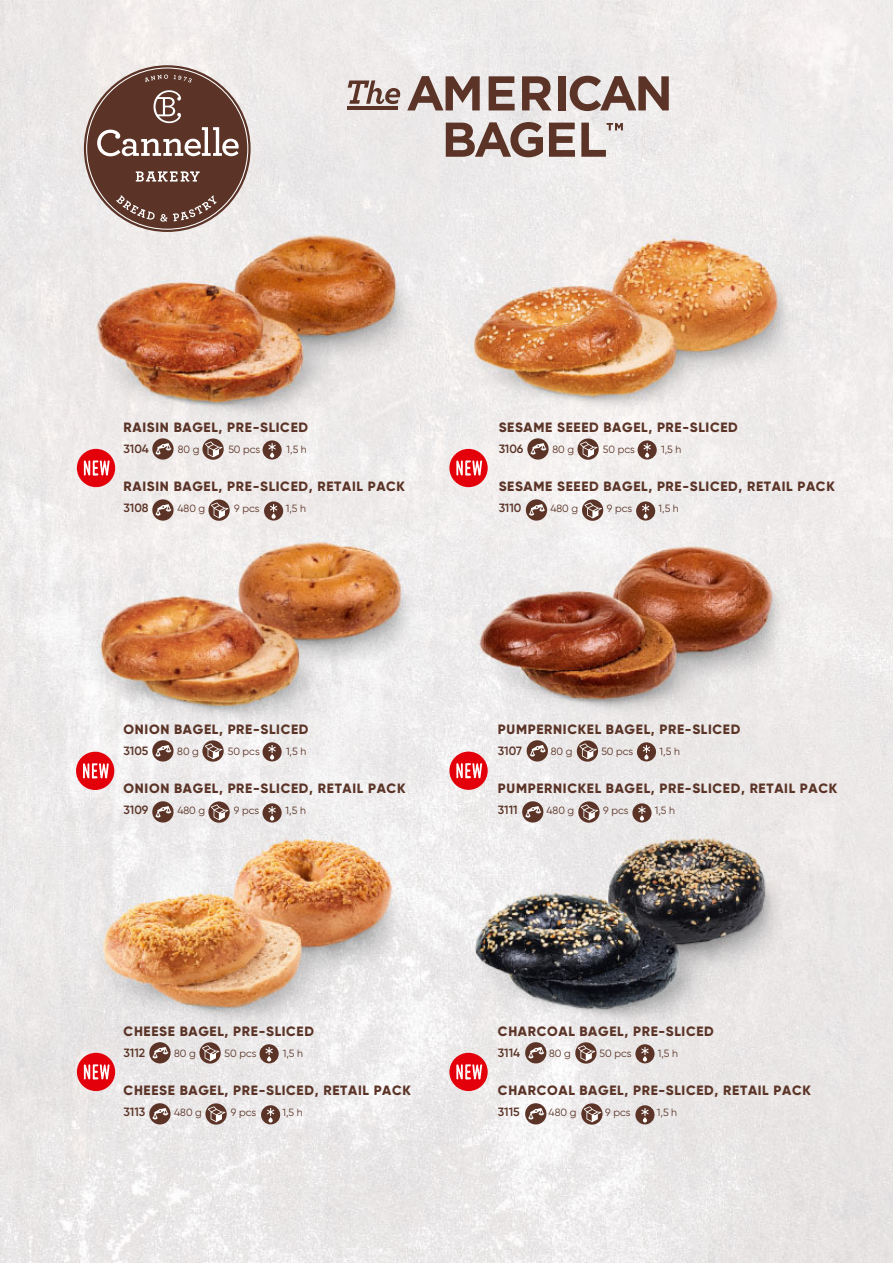
<style>
.page{position:relative;width:893px;height:1263px;background:#fff}
.page>*{position:absolute;margin:0;border:0;box-sizing:border-box;transform-origin:0 0}
.t1{font:800 13.5px "Gilroy";letter-spacing:.05em;color:#5b3427}
.t2{font:600 12px "Gilroy";color:#5b3427}
.t3{font:10.5px "Gilroy";color:#5b3427}
</style>
<div class="page">
<img style="left:0;top:0;width:893px;height:1263px">
<div style="left:77px;top:449px;width:38px;height:38px;background:#e3000b;border-radius:50%"></div>
<svg style="left:84px;top:460px;width:26px;height:16px"></svg>
<div style="left:449px;top:449px;width:39px;height:38px;background:#e3000b;border-radius:50%"></div>
<svg style="left:456px;top:460px;width:26px;height:16px"></svg>
<div style="left:449px;top:751px;width:39px;height:39px;background:#e3000b;border-radius:50%"></div>
<svg style="left:456px;top:763px;width:26px;height:15px"></svg>
<div style="left:77px;top:1053px;width:38px;height:38px;background:#e3000b;border-radius:50%"></div>
<svg style="left:84px;top:1064px;width:26px;height:15px"></svg>
<div style="left:449px;top:1053px;width:39px;height:38px;background:#e3000b;border-radius:50%"></div>
<svg style="left:456px;top:1064px;width:26px;height:15px"></svg>
<div style="left:264px;top:501px;width:19px;height:20px;background:#5b3427;border-radius:50%"></div>
<svg style="left:270px;top:504px;width:7px;height:15px"></svg>
<svg style="left:208px;top:499px;width:22px;height:22px"></svg>
<svg style="left:211px;top:502px;width:17px;height:16px"></svg>
<svg style="left:152px;top:499px;width:22px;height:22px"></svg>
<svg style="left:155px;top:504px;width:16px;height:12px"></svg>
<div style="left:263px;top:440px;width:19px;height:19px;background:#5b3427;border-radius:50%"></div>
<svg style="left:268px;top:443px;width:8px;height:15px"></svg>
<svg style="left:202px;top:438px;width:22px;height:22px"></svg>
<svg style="left:205px;top:441px;width:17px;height:16px"></svg>
<svg style="left:152px;top:438px;width:22px;height:22px"></svg>
<svg style="left:155px;top:443px;width:16px;height:12px"></svg>
<div style="left:76px;top:752px;width:38px;height:38px;background:#e3000b;border-radius:50%"></div>
<svg style="left:83px;top:763px;width:26px;height:15px"></svg>
<div style="left:263px;top:803px;width:19px;height:19px;background:#5b3427;border-radius:50%"></div>
<svg style="left:268px;top:806px;width:8px;height:15px"></svg>
<svg style="left:208px;top:801px;width:22px;height:22px"></svg>
<svg style="left:211px;top:804px;width:17px;height:16px"></svg>
<svg style="left:152px;top:801px;width:22px;height:21px"></svg>
<svg style="left:155px;top:806px;width:16px;height:11px"></svg>
<div style="left:263px;top:742px;width:19px;height:19px;background:#5b3427;border-radius:50%"></div>
<svg style="left:268px;top:745px;width:8px;height:15px"></svg>
<svg style="left:202px;top:740px;width:22px;height:22px"></svg>
<svg style="left:205px;top:743px;width:17px;height:16px"></svg>
<svg style="left:152px;top:740px;width:22px;height:21px"></svg>
<svg style="left:155px;top:745px;width:16px;height:11px"></svg>
<div style="left:636px;top:501px;width:19px;height:20px;background:#5b3427;border-radius:50%"></div>
<svg style="left:642px;top:504px;width:7px;height:15px"></svg>
<svg style="left:582px;top:499px;width:21px;height:22px"></svg>
<svg style="left:584px;top:502px;width:18px;height:16px"></svg>
<svg style="left:526px;top:499px;width:21px;height:22px"></svg>
<svg style="left:529px;top:504px;width:16px;height:12px"></svg>
<div style="left:638px;top:440px;width:19px;height:19px;background:#5b3427;border-radius:50%"></div>
<svg style="left:643px;top:443px;width:8px;height:15px"></svg>
<svg style="left:577px;top:438px;width:22px;height:22px"></svg>
<svg style="left:580px;top:441px;width:17px;height:16px"></svg>
<svg style="left:527px;top:438px;width:22px;height:22px"></svg>
<svg style="left:530px;top:443px;width:16px;height:12px"></svg>
<div style="left:632px;top:803px;width:19px;height:19px;background:#5b3427;border-radius:50%"></div>
<svg style="left:638px;top:806px;width:8px;height:15px"></svg>
<svg style="left:578px;top:801px;width:22px;height:22px"></svg>
<svg style="left:581px;top:804px;width:17px;height:16px"></svg>
<div style="left:522px;top:801px;width:21px;height:21px;background:#5b3427;border-radius:50%"></div>
<svg style="left:525px;top:806px;width:16px;height:11px"></svg>
<div style="left:637px;top:742px;width:19px;height:19px;background:#5b3427;border-radius:50%"></div>
<svg style="left:643px;top:745px;width:7px;height:15px"></svg>
<svg style="left:577px;top:740px;width:21px;height:22px"></svg>
<svg style="left:579px;top:743px;width:18px;height:16px"></svg>
<div style="left:527px;top:740px;width:21px;height:21px;background:#5b3427;border-radius:50%"></div>
<svg style="left:530px;top:745px;width:16px;height:11px"></svg>
<div style="left:261px;top:1105px;width:19px;height:19px;background:#5b3427;border-radius:50%"></div>
<svg style="left:267px;top:1108px;width:7px;height:14px"></svg>
<svg style="left:205px;top:1103px;width:22px;height:21px"></svg>
<svg style="left:208px;top:1106px;width:17px;height:16px"></svg>
<svg style="left:149px;top:1103px;width:22px;height:21px"></svg>
<svg style="left:152px;top:1108px;width:16px;height:11px"></svg>
<div style="left:260px;top:1044px;width:19px;height:19px;background:#5b3427;border-radius:50%"></div>
<svg style="left:265px;top:1047px;width:8px;height:14px"></svg>
<svg style="left:199px;top:1042px;width:22px;height:21px"></svg>
<svg style="left:202px;top:1045px;width:17px;height:16px"></svg>
<svg style="left:149px;top:1042px;width:22px;height:21px"></svg>
<svg style="left:152px;top:1047px;width:16px;height:11px"></svg>
<div style="left:635px;top:1105px;width:19px;height:19px;background:#5b3427;border-radius:50%"></div>
<svg style="left:641px;top:1108px;width:8px;height:14px"></svg>
<svg style="left:581px;top:1103px;width:22px;height:21px"></svg>
<svg style="left:584px;top:1106px;width:17px;height:16px"></svg>
<div style="left:525px;top:1103px;width:21px;height:21px;background:#5b3427;border-radius:50%"></div>
<svg style="left:528px;top:1108px;width:16px;height:11px"></svg>
<div style="left:635px;top:1044px;width:19px;height:19px;background:#5b3427;border-radius:50%"></div>
<svg style="left:641px;top:1047px;width:8px;height:14px"></svg>
<svg style="left:575px;top:1042px;width:22px;height:21px"></svg>
<svg style="left:578px;top:1045px;width:17px;height:16px"></svg>
<div style="left:525px;top:1042px;width:21px;height:21px;background:#5b3427;border-radius:50%"></div>
<svg style="left:528px;top:1047px;width:16px;height:11px"></svg>
<svg style="left:86px;top:67px;width:162px;height:163px;background:#876b61"></svg>
<svg style="left:348px;top:80px;width:52px;height:24px"></svg>
<svg style="left:407px;top:76px;width:73px;height:34px;background:#a08b84"></svg>
<svg style="left:489px;top:76px;width:26px;height:34px"></svg>
<svg style="left:522px;top:76px;width:29px;height:34px"></svg>
<div style="left:558px;top:76px;width:8px;height:34px;background:#5b3427"></div>
<svg style="left:570px;top:76px;width:99px;height:35px;background:#a38e87"></svg>
<svg style="left:446px;top:122px;width:97px;height:35px;background:#9a837c"></svg>
<svg style="left:549px;top:123px;width:26px;height:34px"></svg>
<hr style="left:347px;top:107px;width:51px;height:3px;background:#5b3427">
<svg style="left:581px;top:123px;width:42px;height:34px"></svg>
<p class="t1" style="left:124px;top:418px;width:186px">RAISIN BAGEL, PRE-SLICED</p>
<p class="t2" style="left:124px;top:441px;width:27px">3104</p>
<p class="t3" style="left:178px;top:443px;width:23px">80 g</p>
<p class="t3" style="left:228px;top:443px;width:33px">50 pcs</p>
<p class="t3" style="left:287px;top:443px;width:22px">1,5 h</p>
<p class="t1" style="left:499px;top:418px;width:241px">SESAME SEEED BAGEL, PRE-SLICED</p>
<p class="t2" style="left:499px;top:441px;width:26px">3106</p>
<p class="t3" style="left:552px;top:443px;width:23px">80 g</p>
<p class="t3" style="left:603px;top:443px;width:33px">50 pcs</p>
<p class="t3" style="left:661px;top:443px;width:22px">1,5 h</p>
<p class="t1" style="left:124px;top:478px;width:283px">RAISIN BAGEL, PRE-SLICED, RETAIL PACK</p>
<p class="t2" style="left:124px;top:501px;width:27px">3108</p>
<p class="t3" style="left:178px;top:502px;width:29px">480 g</p>
<p class="t3" style="left:234px;top:502px;width:27px">9 pcs</p>
<p class="t3" style="left:286px;top:502px;width:22px">1,5 h</p>
<p class="t1" style="left:499px;top:478px;width:338px">SESAME SEEED BAGEL, PRE-SLICED, RETAIL PACK</p>
<p class="t2" style="left:499px;top:501px;width:24px">3110</p>
<p class="t3" style="left:550px;top:502px;width:29px">480 g</p>
<p class="t3" style="left:607px;top:502px;width:27px">9 pcs</p>
<p class="t3" style="left:659px;top:502px;width:22px">1,5 h</p>
<p class="t1" style="left:124px;top:720px;width:186px">ONION BAGEL, PRE-SLICED</p>
<p class="t2" style="left:124px;top:743px;width:26px">3105</p>
<p class="t3" style="left:177px;top:744px;width:23px">80 g</p>
<p class="t3" style="left:228px;top:744px;width:33px">50 pcs</p>
<p class="t3" style="left:286px;top:744px;width:22px">1,5 h</p>
<p class="t1" style="left:498px;top:720px;width:244px">PUMPERNICKEL BAGEL, PRE-SLICED</p>
<p class="t2" style="left:498px;top:743px;width:25px">3107</p>
<p class="t3" style="left:551px;top:744px;width:23px">80 g</p>
<p class="t3" style="left:601px;top:744px;width:33px">50 pcs</p>
<p class="t3" style="left:660px;top:744px;width:22px">1,5 h</p>
<p class="t1" style="left:124px;top:780px;width:283px">ONION BAGEL, PRE-SLICED, RETAIL PACK</p>
<p class="t2" style="left:124px;top:803px;width:26px">3109</p>
<p class="t3" style="left:177px;top:804px;width:29px">480 g</p>
<p class="t3" style="left:234px;top:804px;width:27px">9 pcs</p>
<p class="t3" style="left:286px;top:804px;width:22px">1,5 h</p>
<p class="t1" style="left:498px;top:780px;width:341px">PUMPERNICKEL BAGEL, PRE-SLICED, RETAIL PACK</p>
<p class="t2" style="left:498px;top:803px;width:21px">3111</p>
<p class="t3" style="left:547px;top:804px;width:29px">480 g</p>
<p class="t3" style="left:603px;top:804px;width:27px">9 pcs</p>
<p class="t3" style="left:655px;top:804px;width:22px">1,5 h</p>
<p class="t1" style="left:124px;top:1022px;width:192px">CHEESE BAGEL, PRE-SLICED</p>
<p class="t2" style="left:124px;top:1045px;width:23px">3112</p>
<p class="t3" style="left:174px;top:1046px;width:23px">80 g</p>
<p class="t3" style="left:225px;top:1046px;width:33px">50 pcs</p>
<p class="t3" style="left:283px;top:1046px;width:22px">1,5 h</p>
<p class="t1" style="left:498px;top:1022px;width:217px">CHARCOAL BAGEL, PRE-SLICED</p>
<p class="t2" style="left:498px;top:1045px;width:24px">3114</p>
<p class="t3" style="left:549px;top:1046px;width:23px">80 g</p>
<p class="t3" style="left:600px;top:1046px;width:33px">50 pcs</p>
<p class="t3" style="left:658px;top:1046px;width:22px">1,5 h</p>
<p class="t1" style="left:124px;top:1082px;width:289px">CHEESE BAGEL, PRE-SLICED, RETAIL PACK</p>
<p class="t2" style="left:124px;top:1104px;width:23px">3113</p>
<p class="t3" style="left:174px;top:1106px;width:29px">480 g</p>
<p class="t3" style="left:231px;top:1106px;width:27px">9 pcs</p>
<p class="t3" style="left:282px;top:1106px;width:22px">1,5 h</p>
<p class="t1" style="left:498px;top:1082px;width:314px">CHARCOAL BAGEL, PRE-SLICED, RETAIL PACK</p>
<p class="t2" style="left:498px;top:1104px;width:23px">3115</p>
<p class="t3" style="left:549px;top:1106px;width:29px">480 g</p>
<p class="t3" style="left:605px;top:1106px;width:27px">9 pcs</p>
<p class="t3" style="left:657px;top:1106px;width:22px">1,5 h</p>
</div>
